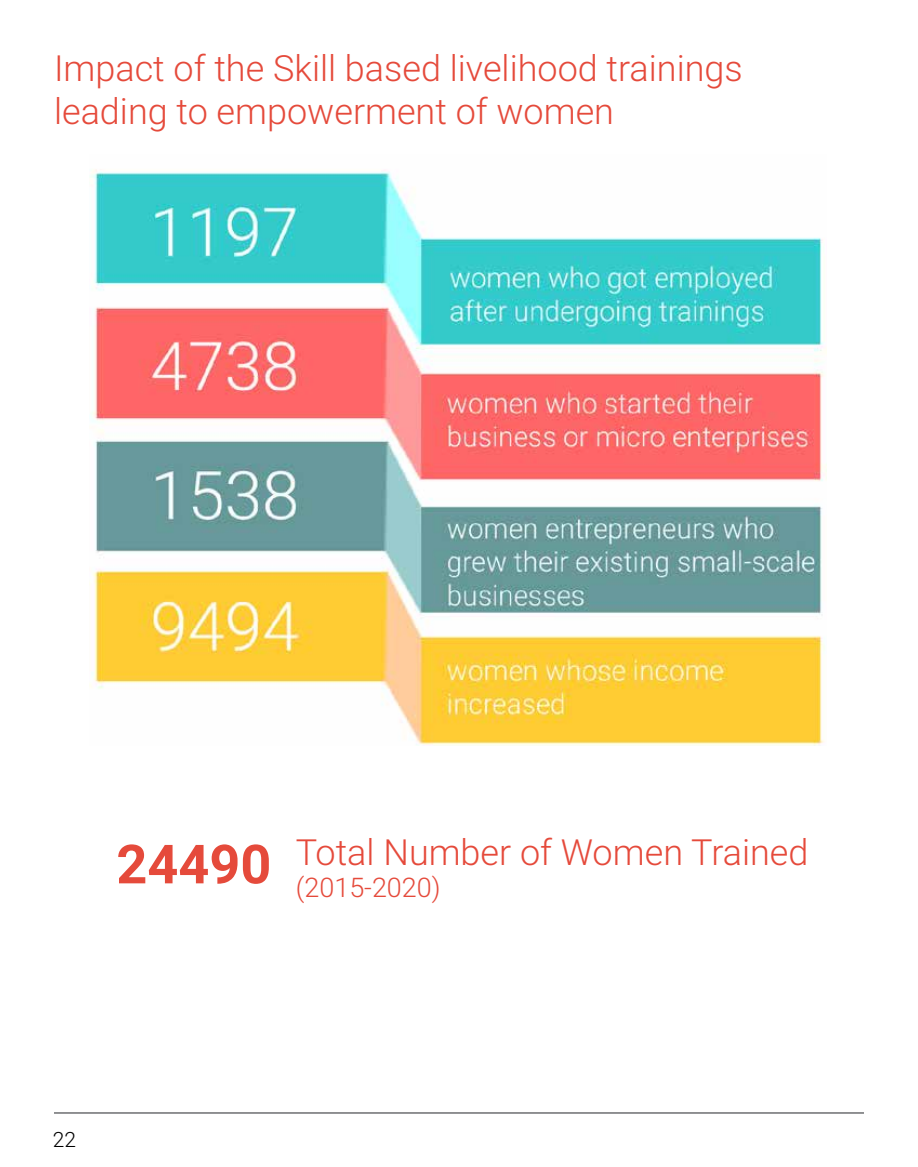
<style>
.page{position:relative;width:918px;height:1167px;background:#fff}
.page>*{position:absolute;margin:0;border:0;box-sizing:border-box;transform-origin:0 0}
.t1{font:300 36px/43.2px "Roboto";color:#e54a3b}
.t2{font:300 27px "Roboto";color:#e54a3b}
.t3{font:300 21px "Roboto";color:#000}
.s1{font-weight:700;font-size:54px}
</style>
<div class="page">
<hr style="left:54px;top:1112px;width:810px;height:1px;background:#6d6e71">
<img style="left:89px;top:169px;width:737px;height:576px">
<p class="t1" style="left:54px;top:45px;width:690px">Impact of the Skill based livelihood trainings leading to empowerment of women</p>
<p class="t1" style="left:116px;top:829px;width:694px"><span class="s1">24490</span> Total Number of Women Trained</p>
<p class="t2" style="left:296px;top:868px;width:146px">(2015-2020)</p>
<p class="t3" style="left:53px;top:1124px;width:25px">22</p>
</div>
